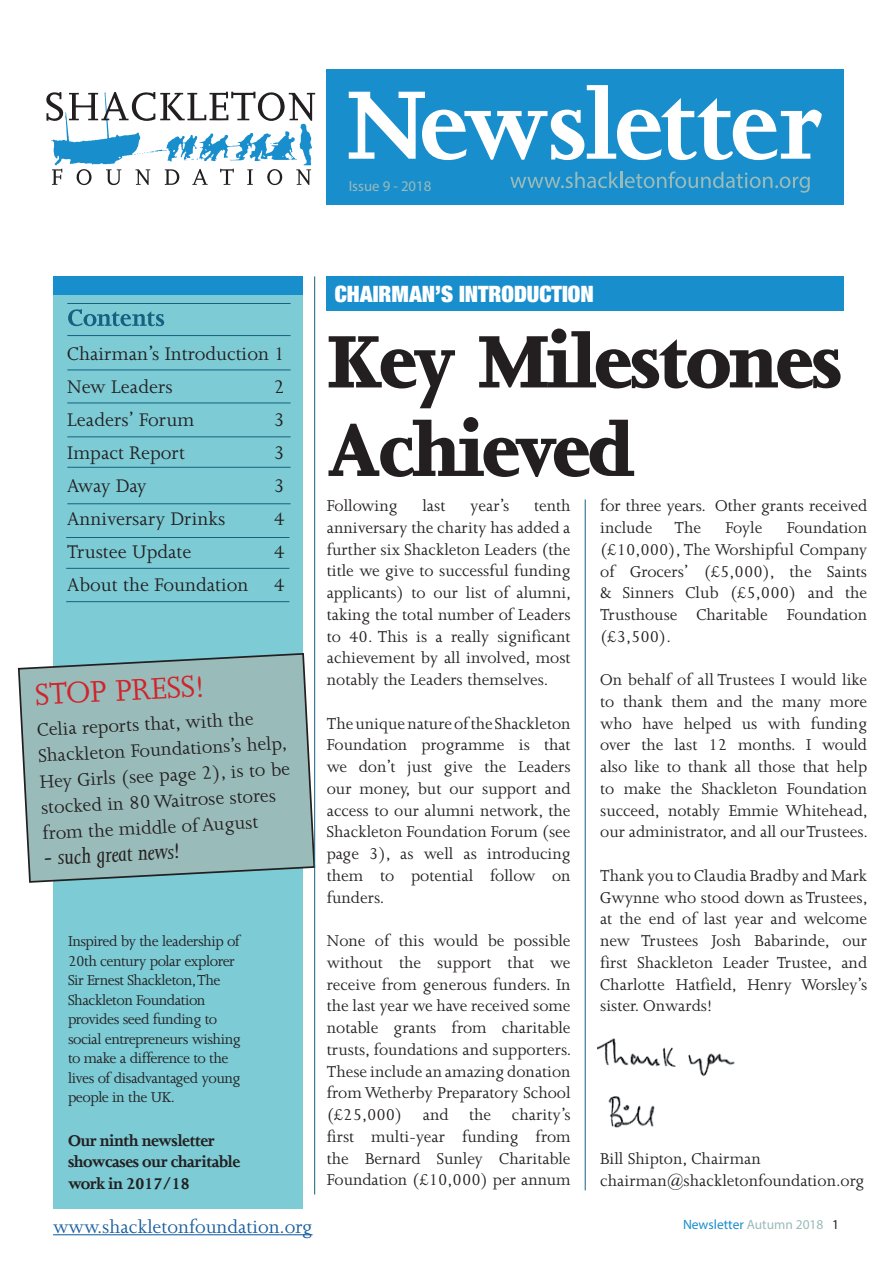
<style>
.page{position:relative;width:893px;height:1263px;background:#fff}
.page>*{position:absolute;margin:0;border:0;box-sizing:border-box;transform-origin:0 0}
.t1{font:800 85.5px/88.5px "Joanna MT Std";letter-spacing:-.04em;color:#231f20}
.t2{font:34.5px "Joanna";color:#d1232a}
.t3{font:italic 24.15px "Joanna";color:#231f20}
.t4{font:900 condensed 22.5px "Helvetica Neue LT Com";color:#fff}
.t5{font:21px/33px "Joanna";color:#231f20}
.t6{font:21px "Joanna MT Std";color:#175d9e}
.t7{font:20.7px/25.8px "Joanna";color:#231f20}
.t8{font:18px/21.8px "Joanna";color:#231f20;text-align:justify}
.t9{font:700 18px/21.6px "Joanna";letter-spacing:-.03em;color:#231f20}
.t10{font:16.5px/19.5px "Joanna";letter-spacing:-.03em;color:#231f20}
.t11{font:14.85px "Myriad Pro";color:#99bbb9}
.t12{font:13.5px "Myriad Pro";color:#198ecd}
.s1{font-weight:700}
.s2{color:#99bbb9}
.s3{color:#231f20}
</style>
<div class="page">
<div style="left:327px;top:69px;width:517px;height:135px;background:#198ecd"></div>
<div style="left:53px;top:294px;width:250px;height:915px;background:#7ccbd5"></div>
<div style="left:53px;top:276px;width:250px;height:18px;background:#198ecd"></div>
<svg style="left:17px;top:652px;width:299px;height:232px;background:#99bbba"></svg>
<svg style="left:68px;top:309px;width:96px;height:17px"></svg>
<hr style="left:314px;top:276px;width:1px;height:918px;background:#156180">
<hr style="left:585px;top:499px;width:1px;height:691px;background:#156180">
<hr style="left:67px;top:303px;width:224px;height:1px;background:#156180">
<hr style="left:66px;top:537px;width:223px;height:1px;background:#156180">
<hr style="left:66px;top:568px;width:223px;height:1px;background:#156180">
<hr style="left:66px;top:601px;width:223px;height:1px;background:#156180">
<hr style="left:67px;top:335px;width:224px;height:1px;background:#156180">
<hr style="left:67px;top:370px;width:224px;height:1px;background:#156180">
<hr style="left:67px;top:403px;width:224px;height:1px;background:#156180">
<hr style="left:67px;top:437px;width:224px;height:1px;background:#156180">
<hr style="left:67px;top:467px;width:224px;height:1px;background:#156180">
<hr style="left:67px;top:503px;width:224px;height:1px;background:#156180">
<svg style="left:349px;top:85px;width:473px;height:75px"></svg>
<svg style="left:510px;top:171px;width:300px;height:22px"></svg>
<hr style="left:53px;top:1234px;width:260px;height:1px;background:#175d9e">
<svg style="left:46px;top:92px;width:269px;height:94px"></svg>
<div style="left:327px;top:276px;width:517px;height:35px;background:#198ecd"></div>
<img style="left:597px;top:1038px;width:138px;height:90px">
<p class="t11" style="left:349px;top:177px;width:84px">Issue 9 - 2018</p>
<p class="t5" style="left:67px;top:338px;width:219px">Chairman’s Introduction 1<br>New Leaders</p>
<p class="t5" style="left:274px;top:370px;width:12px">2</p>
<p class="t5" style="left:67px;top:403px;width:128px">Leaders’ Forum</p>
<p class="t5" style="left:274px;top:403px;width:12px">3</p>
<p class="t5" style="left:67px;top:436px;width:119px">Impact Report</p>
<p class="t5" style="left:274px;top:436px;width:12px">3</p>
<p class="t5" style="left:67px;top:469px;width:81px">Away Day</p>
<p class="t5" style="left:274px;top:469px;width:12px">3</p>
<p class="t5" style="left:67px;top:502px;width:159px">Anniversary Drinks</p>
<p class="t5" style="left:274px;top:502px;width:12px">4</p>
<p class="t5" style="left:67px;top:535px;width:126px">Trustee Update</p>
<p class="t5" style="left:67px;top:535px;width:219px;text-align:right">4<br>About the Foundation 4</p>
<h2 class="t2" style="left:34px;top:676px;width:171px;rotate:-3deg">STOP PRESS!</h2>
<p class="t7" style="left:36px;top:717px;width:252px;rotate:-3deg">Celia reports that, with the<br>Shackleton Foundations’s help,<br>Hey Girls (see page 2), is to be stocked in 80 Waitrose stores from the middle of August</p>
<h3 class="t3" style="left:43px;top:845px;width:138px;rotate:-3deg"><span class="s1">-</span> such great news!</h3>
<p class="t10" style="left:68px;top:932px;width:174px">Inspired by the leadership of<br>20th century polar explorer<br>Sir Ernest Shackleton, The<br>Shackleton Foundation provides seed funding to social entrepreneurs wishing to make a difference to the lives of disadvantaged young people in the UK.</p>
<p class="t9" style="left:68px;top:1129px;width:174px">Our ninth newsletter showcases our charitable work in 2017/18</p>
<p class="t4" style="left:335px;top:279px;width:260px">CHAIRMAN’S INTRODUCTION</p>
<h1 class="t1" style="left:327px;top:318px;width:518px">Key Milestones<br>Achieved</h1>
<p class="t8" style="left:327px;top:495px;width:72px">Following</p>
<p class="t8" style="left:422px;top:495px;width:25px">last</p>
<p class="t8" style="left:470px;top:495px;width:40px">year’s</p>
<p class="t8" style="left:327px;top:495px;width:246px;text-indent:207px">tenth anniversary the charity has added a further six Shackleton Leaders (the title we give to successful funding applicants) to our list of alumni, taking the total number of Leaders to 40. This is a really significant achievement by all involved, most notably the Leaders themselves.</p>
<p class="t8" style="left:327px;top:713px;width:245px">The unique nature of the Shackleton Foundation programme is that we don’t just give the Leaders our money, but our support and access to our alumni network, the Shackleton Foundation Forum (see page 3), as well as introducing them to potential follow on funders.</p>
<p class="t8" style="left:327px;top:930px;width:246px">None of this would be possible without the support that we receive from generous funders. In the last year we have received some notable grants from charitable trusts, foundations and supporters.<br>These include an amazing donation from Wetherby Preparatory School (£25,000) and the charity’s first multi-year funding from the Bernard Sunley Charitable Foundation (£10,000) per annum</p>
<p class="t8" style="left:600px;top:495px;width:268px">for three years. Other grants received include The</p>
<p class="t8" style="left:600px;top:517px;width:268px;text-indent:187px">Foundation (£10,000), The Worshipful Company of Grocers’ (£5,000), the Saints &amp; Sinners Club (£5,000) and the Trusthouse Charitable Foundation (£3,500).</p>
<p class="t8" style="left:600px;top:669px;width:269px">On behalf of all Trustees I would like to thank them and the many more who have helped us with funding over the last 12 months. I would also like to thank all those that help to make the Shackleton Foundation succeed, notably Emmie Whitehead, our administrator, and all our Trustees.</p>
<p class="t8" style="left:600px;top:865px;width:269px">Thank you to Claudia Bradby and Mark Gwynne who stood down as Trustees, at the end of last year and welcome new Trustees Josh Babarinde, our first Shackleton Leader Trustee, and Charlotte Hatfield, Henry Worsley’s sister. Onwards!</p>
<p class="t8" style="left:725px;top:517px;width:38px">Foyle</p>
<p class="t8" style="left:600px;top:1147px;width:266px">Bill Shipton, Chairman chairman@shackletonfoundation.org</p>
<p class="t6" style="left:53px;top:1215px;width:261px">www.shackletonfoundation.org</p>
<p class="t12" style="left:683px;top:1216px;width:157px">Newsletter <span class="s2">Autumn 2018</span> <span class="s3">1</span></p>
</div>
